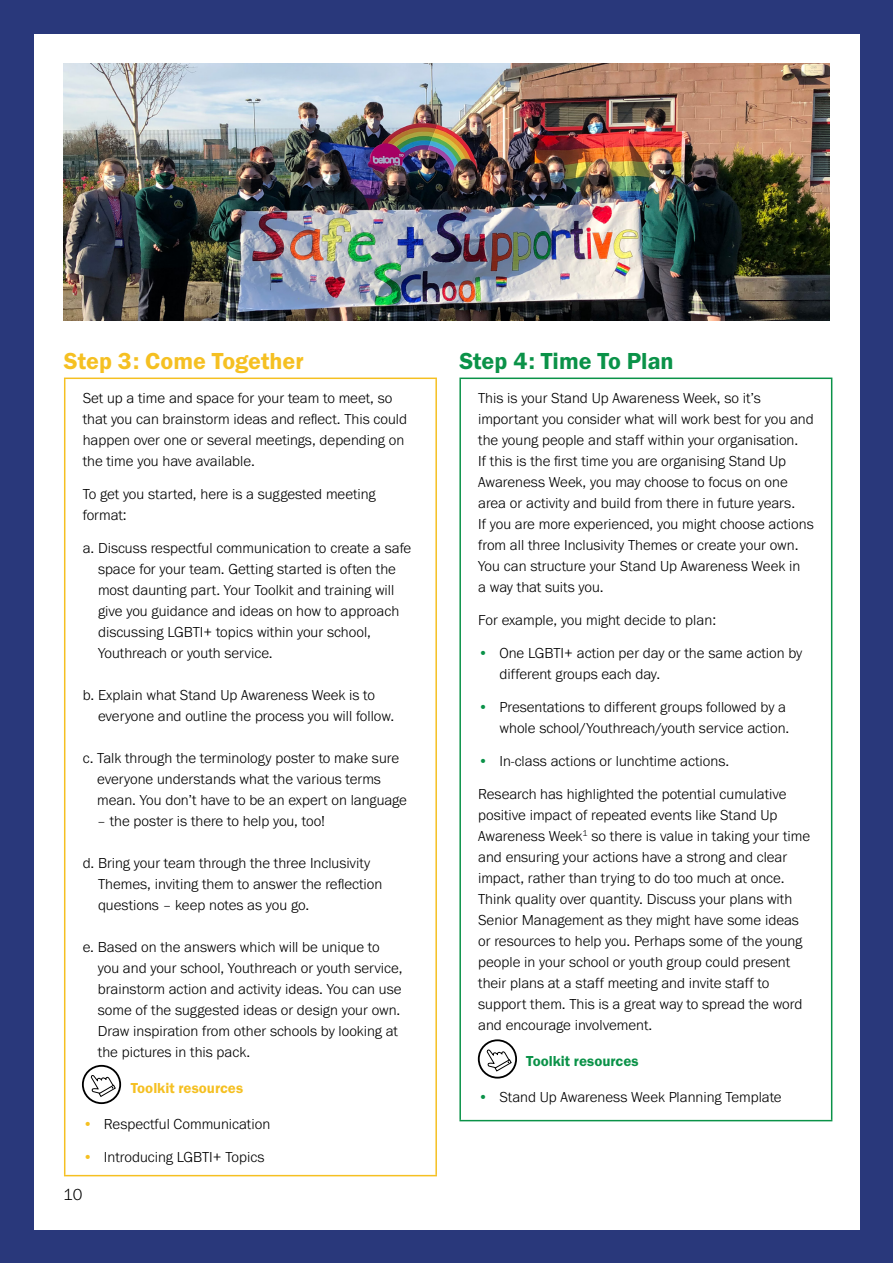
<style>
.page{position:relative;width:893px;height:1263px;background:#29387b}
.page>*{position:absolute;margin:0;border:0;box-sizing:border-box;transform-origin:0 0}
.t1{font:24px "Franklin Gothic URW Dem";color:#f5c022}
.t2{font:24px "Franklin Gothic URW Dem";color:#0a9248}
.t3{font:300 16.5px "Franklin Gothic URW";color:#000}
.t4{font:300 15px/21px "Franklin Gothic URW";color:#000}
.t5{font:15px "Franklin Gothic URW Dem";color:#f5c022}
.t6{font:15px "Franklin Gothic URW Dem";color:#0a9248}
.s1{color:#f5c022}
.s2{color:#0a9248}
</style>
<div class="page">
<div style="left:35px;top:34px;width:825px;height:1196px;background:#fff"></div>
<hr style="left:64px;top:378px;width:373px;height:1px;background:#f5c022">
<hr style="left:64px;top:379px;width:1px;height:796px;background:#f5c022">
<hr style="left:435px;top:379px;width:2px;height:796px;background:#f5c022">
<hr style="left:64px;top:1175px;width:373px;height:1px;background:#f5c022">
<hr style="left:459px;top:378px;width:373px;height:1px;background:#0a9248">
<hr style="left:459px;top:379px;width:2px;height:741px;background:#0a9248">
<hr style="left:831px;top:379px;width:1px;height:741px;background:#0a9248">
<hr style="left:459px;top:1120px;width:373px;height:1px;background:#0a9248">
<img style="left:64px;top:63px;width:766px;height:257px">
<svg style="left:83px;top:1066px;width:37px;height:37px"></svg>
<div style="left:82px;top:1065px;width:39px;height:39px;border:2px solid #000;border-radius:50%"></div>
<svg style="left:91px;top:1074px;width:25px;height:23px"></svg>
<svg style="left:479px;top:1040px;width:37px;height:38px"></svg>
<div style="left:478px;top:1039px;width:39px;height:39px;border:2px solid #000;border-radius:50%"></div>
<svg style="left:487px;top:1049px;width:25px;height:23px"></svg>
<h1 class="t1" style="left:64px;top:346px;width:241px">Step 3: Come Together</h1>
<p class="t4" style="left:83px;top:387px;width:326px">Set up a time and space for your team to meet, so that you can brainstorm ideas and reflect. This could happen over one or several meetings, depending on the time you have available.</p>
<p class="t4" style="left:83px;top:483px;width:295px">To get you started, here is a suggested meeting format:</p>
<p class="t4" style="left:98px;top:537px;width:315px;text-indent:-15px">a. Discuss respectful communication to create a safe space for your team. Getting started is often the most daunting part. Your Toolkit and training will give you guidance and ideas on how to approach discussing LGBTI+ topics within your school, Youthreach or youth service.</p>
<p class="t4" style="left:98px;top:684px;width:298px;text-indent:-15px">b. Explain what Stand Up Awareness Week is to everyone and outline the process you will follow.</p>
<p class="t4" style="left:97px;top:747px;width:311px;text-indent:-15px">c. Talk through the terminology poster to make sure everyone understands what the various terms mean. You don’t have to be an expert on language</p>
<p class="t4" style="left:97px;top:810px;width:229px">– the poster is there to help you, too!</p>
<p class="t4" style="left:98px;top:852px;width:286px;text-indent:-15px">d. Bring your team through the three Inclusivity<br>Themes, inviting them to answer the reflection questions – keep notes as you go.</p>
<p class="t4" style="left:98px;top:936px;width:306px;text-indent:-15px">e. Based on the answers which will be unique to you and your school, Youthreach or youth service, brainstorm action and activity ideas. You can use some of the suggested ideas or design your own.<br>Draw inspiration from other schools by looking at the pictures in this pack.</p>
<p class="t5" style="left:131px;top:1079px;width:114px">Toolkit resources</p>
<p class="t4" style="left:83px;top:1113px;width:189px"><span class="s1">•</span> Respectful Communication</p>
<p class="t4" style="left:83px;top:1146px;width:183px"><span class="s1">•</span> Introducing LGBTI+ Topics</p>
<p class="t3" style="left:63px;top:1184px;width:21px">10</p>
<h1 class="t2" style="left:459px;top:346px;width:216px">Step 4: Time To Plan</h1>
<p class="t4" style="left:478px;top:387px;width:337px">This is your Stand Up Awareness Week, so it’s important you consider what will work best for you and the young people and staff within your organisation.<br>If this is the first time you are organising Stand Up Awareness Week, you may choose to focus on one area or activity and build from there in future years.<br>If you are more experienced, you might choose actions from all three Inclusivity Themes or create your own.<br>You can structure your Stand Up Awareness Week in<br>a way that suits you.</p>
<p class="t4" style="left:478px;top:609px;width:240px">For example, you might decide to plan:</p>
<p class="t4" style="left:499px;top:642px;width:304px;text-indent:-21px"><span class="s2">•</span> One LGBTI+ action per day or the same action by different groups each day.</p>
<p class="t4" style="left:478px;top:696px;width:313px;text-align:right"><span class="s2">•</span> Presentations to different groups followed by a whole school/Youthreach/youth service action.</p>
<p class="t4" style="left:478px;top:750px;width:253px"><span class="s2">•</span> In-class actions or lunchtime actions.</p>
<p class="t4" style="left:478px;top:783px;width:334px">Research has highlighted the potential cumulative positive impact of repeated events like Stand Up Awareness Week<sup>1</sup> so there is value in taking your time and ensuring your actions have a strong and clear impact, rather than trying to do too much at once.<br>Think quality over quantity. Discuss your plans with Senior Management as they might have some ideas or resources to help you. Perhaps some of the young people in your school or youth group could present their plans at a staff meeting and invite staff to support them. This is a great way to spread the word and encourage involvement.</p>
<p class="t6" style="left:526px;top:1052px;width:114px">Toolkit resources</p>
<p class="t4" style="left:478px;top:1086px;width:305px"><span class="s2">•</span> Stand Up Awareness Week Planning Template</p>
</div>
